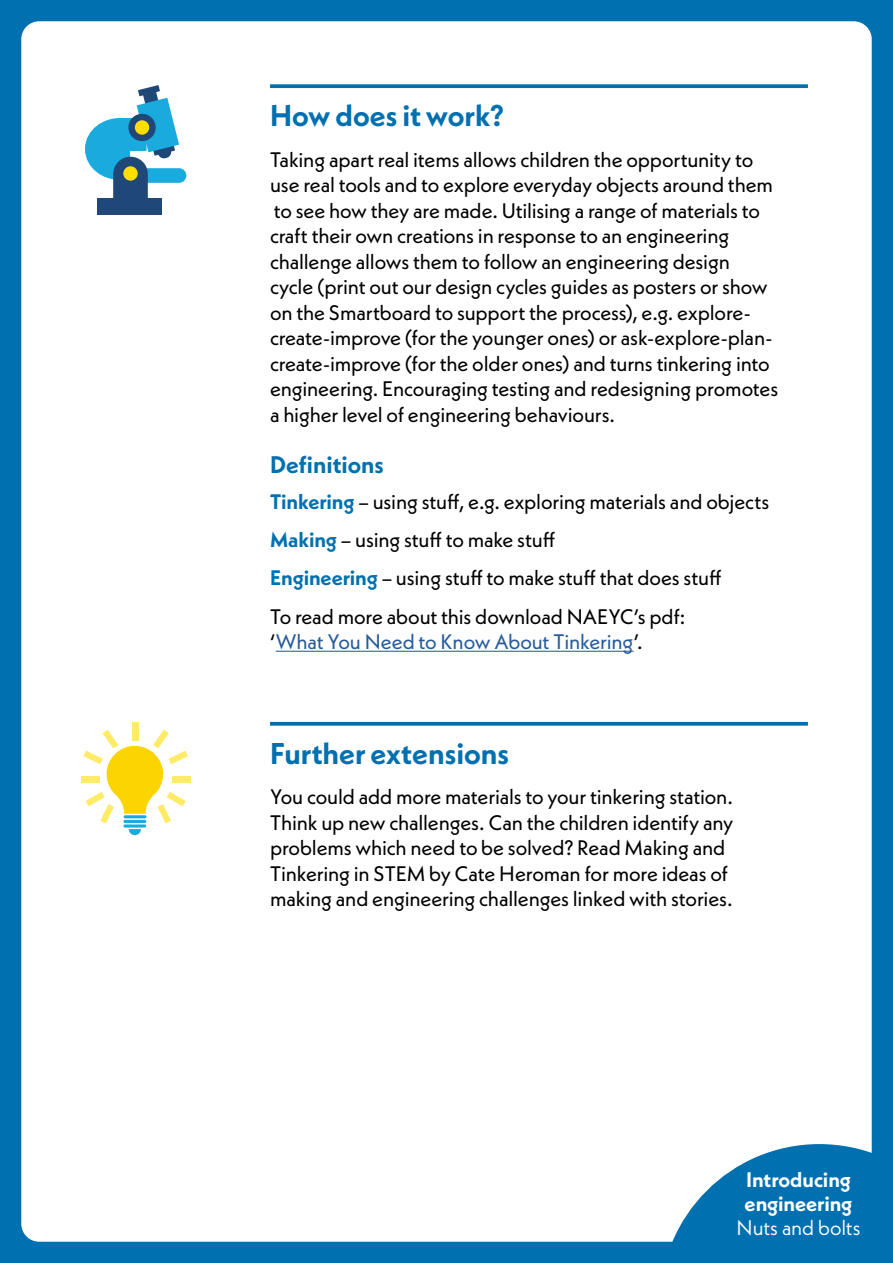
<style>
.page{position:relative;width:893px;height:1263px;background:#0070b0}
.page>*{position:absolute;margin:0;border:0;box-sizing:border-box;transform-origin:0 0}
.t1{font:700 30px "Neue Kabel";color:#0070b0}
.t2{font:700 24px "Neue Kabel";color:#0070b0}
.t3{font:21px/25.5px "Neue Kabel";letter-spacing:-.01em;color:#000}
.t4{font:21px "Neue Kabel";letter-spacing:-.005em;color:#275b9b}
.t5{font:700 21px/24px "Neue Kabel";letter-spacing:-.005em;color:#fff}
.t6{font:21px "Neue Kabel";letter-spacing:-.005em;color:#fff}
.s1{font-weight:700;color:#0070b0}
.s2{color:#000}
</style>
<div class="page">
<div style="left:21px;top:21px;width:851px;height:1221px;background:#fff;border-radius:18px"></div>
<svg style="left:270px;top:84px;width:538px;height:4px;background:#137ab5"></svg>
<hr style="left:276px;top:651px;width:358px;height:1px;background:#275b9b">
<svg style="left:270px;top:722px;width:538px;height:4px;background:#157bb6"></svg>
<svg style="left:660px;top:1144px;width:212px;height:98px"></svg>
<div style="left:138px;top:168px;width:48px;height:15px;background:#1aabde;border-radius:7px"></div>
<svg style="left:85px;top:85px;width:95px;height:113px"></svg>
<div style="left:123px;top:166px;width:15px;height:15px;background:#ffde00;border-radius:50%"></div>
<div style="left:97px;top:198px;width:65px;height:17px;background:#1f4778"></div>
<hr style="left:123px;top:824px;width:23px;height:3px;background:#1aabde;border-radius:2px">
<svg style="left:129px;top:829px;width:12px;height:6px"></svg>
<div style="left:81px;top:776px;width:19px;height:7px;background:#ffeb66"></div>
<div style="left:133px;top:722px;width:6px;height:18px;background:#ffeb66"></div>
<div style="left:172px;top:776px;width:18px;height:7px;background:#ffeb66"></div>
<svg style="left:84px;top:730px;width:104px;height:93px"></svg>
<h1 class="t1" style="left:270px;top:97px;width:236px">How does it work?</h1>
<p class="t3" style="left:270px;top:146px;width:510px">Taking apart real items allows children the opportunity to use real tools and to explore everyday objects around them to see how they are made. Utilising a range of materials to craft their own creations in response to an engineering challenge allows them to follow an engineering design cycle (print out our design cycles guides as posters or show on the Smartboard to support the process), e.g. explore&shy;create-improve (for the younger ones) or ask-explore-plan&shy;create-improve (for the older ones) and turns tinkering into engineering. Encouraging testing and redesigning promotes a higher level of engineering behaviours.</p>
<p class="t2" style="left:270px;top:449px;width:115px">Definitions</p>
<p class="t3" style="left:270px;top:482px;width:501px;line-height:38.2px"><span class="s1">Tinkering</span> – using stuff, e.g. exploring materials and objects <span class="s1">Making</span> – using stuff to make stuff<br><span class="s1">Engineering</span> – using stuff to make stuff that does stuff<br>To read more about this download NAEYC’s pdf:</p>
<p class="t4" style="left:270px;top:628px;width:374px"><span class="s2">‘</span>What You Need to Know About Tinkering<span class="s2">’.</span></p>
<h1 class="t1" style="left:270px;top:734px;width:241px">Further extensions</h1>
<p class="t3" style="left:270px;top:784px;width:465px">You could add more materials to your tinkering station.<br>Think up new challenges. Can the children identify any problems which need to be solved? Read Making and Tinkering in STEM by Cate Heroman for more ideas of making and engineering challenges linked with stories.</p>
<p class="t5" style="left:745px;top:1168px;width:109px">Introducing engineering</p>
<p class="t6" style="left:736px;top:1214px;width:126px">Nuts and bolts</p>
</div>
